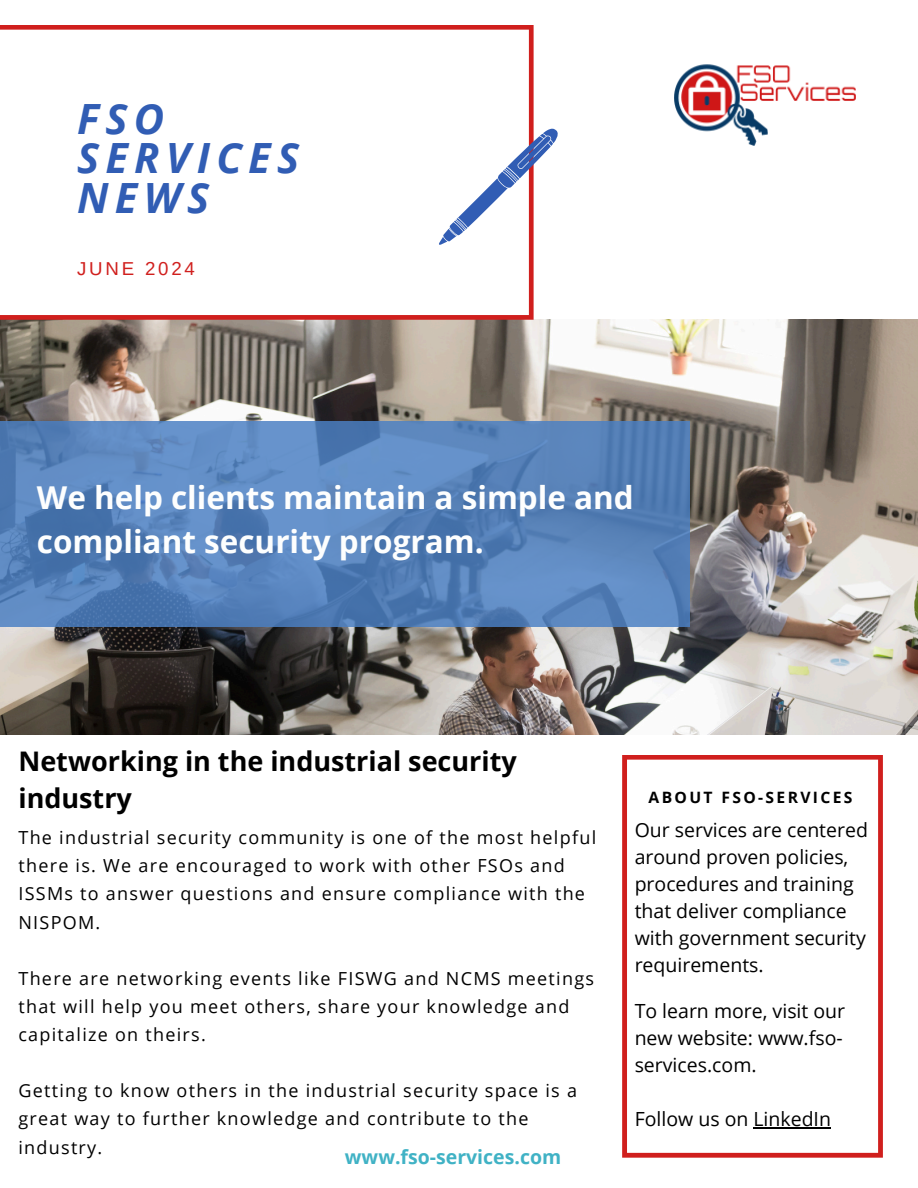
<style>
.page{position:relative;width:918px;height:1188px;background:#fff}
.page>*{position:absolute;margin:0;border:0;box-sizing:border-box;transform-origin:0 0}
.t1{font:italic 700 41.7px/39.3px "Open Sans";letter-spacing:.15em;color:#315db4}
.t2{font:700 31.5px/43.8px "Open Sans";color:#fdfefe}
.t3{font:700 27px/37.2px "Open Sans";color:#000}
.t4{font:19.5px/27px "Open Sans";color:#000}
.t5{font:700 19.5px "Open Sans";color:#40b2c5}
.t6{font:18.75px "Arimo";letter-spacing:.15em;color:#d01f1d}
.t7{font:18px/28.2px "Open Sans";letter-spacing:.07em;color:#000}
.t8{font:700 15.6px "Open Sans";letter-spacing:.15em;color:#000}
</style>
<div class="page">
<img style="left:0;top:320px;width:918px;height:415px">
<svg style="left:0;top:25px;width:534px;height:295px"></svg>
<svg style="left:622px;top:755px;width:261px;height:403px"></svg>
<svg style="left:439px;top:128px;width:119px;height:117px"></svg>
<img style="left:674px;top:64px;width:182px;height:82px">
<svg style="left:0;top:421px;width:690px;height:206px;background:#5783bb"></svg>
<hr style="left:754px;top:1127px;width:77px;height:1px;background:#000">
<h4 class="t1" style="left:77px;top:98px;width:224px">FSO<br>SERVICES<br>NEWS</h4>
<p class="t6" style="left:77px;top:258px;width:119px">JUNE 2024</p>
<h6 class="t2" style="left:37px;top:475px;width:598px">We help clients maintain a simple and compliant security program.</h6>
<h6 class="t3" style="left:18px;top:742px;width:500px">Networking in the industrial security industry</h6>
<h5 class="t7" style="left:18px;top:823px;width:579px">The industrial security community is one of the most helpful there is. We are encouraged to work with other FSOs and ISSMs to answer questions and ensure compliance with the NISPOM.</h5>
<h6 class="t7" style="left:18px;top:964px;width:577px">There are networking events like FISWG and NCMS meetings that will help you meet others, share your knowledge and capitalize on theirs.</h6>
<h6 class="t7" style="left:18px;top:1076px;width:560px">Getting to know others in the industrial security space is a great way to further knowledge and contribute to the industry.</h6>
<h6 class="t5" style="left:345px;top:1144px;width:218px">www.fso-services.com</h6>
<p class="t8" style="left:649px;top:786px;width:205px">ABOUT FSO-SERVICES</p>
<h2 class="t4" style="left:635px;top:816px;width:235px">Our services are centered around proven policies, procedures and training that deliver compliance with government security requirements.</h2>
<h3 class="t4" style="left:635px;top:997px;width:212px">To learn more, visit our new website: www.fso&shy;services.com.</h3>
<h6 class="t4" style="left:635px;top:1105px;width:198px">Follow us on LinkedIn</h6>
</div>
